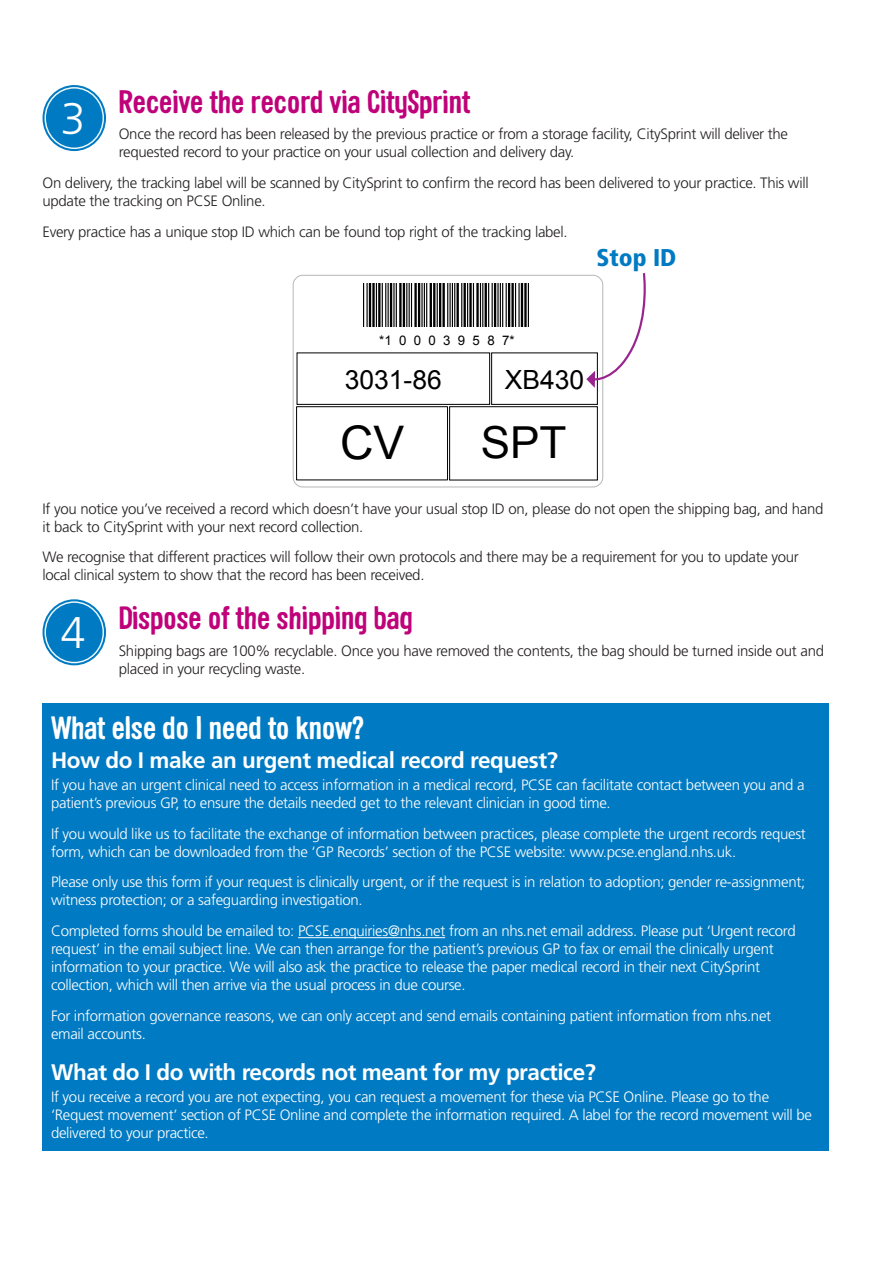
<style>
.page{position:relative;width:893px;height:1263px;background:#fff}
.page>*{position:absolute;margin:0;border:0;box-sizing:border-box;transform-origin:0 0}
.t1{font:46.35px "Arial";color:#000001}
.Number{font:300 44.25px "Frutiger LT";color:#fff}
.t2{font:44.1px "Arial";color:#000001}
.STEP-CONTENT{font:700 31.5px "Sini";letter-spacing:-.02em;color:#bf027a}
.Question{font:700 31.5px "Sini";letter-spacing:-.02em;color:#fff}
.t3{font:26.4px "Arial";color:#000001}
.t4{font:900 condensed 24.3px "Frutiger LT";color:#007ac2}
.question_2{font:700 22.5px "Frutiger LT";letter-spacing:-.02em;color:#fff}
.Body_copy{font:300 15px/18px "Frutiger LT";letter-spacing:-.02em;color:#fff}
.Body_copy-2{font:300 15px/18px "Frutiger LT";letter-spacing:-.02em;color:#231f20}
.t5{font:13.2px "Arial";color:#000001}
</style>
<div class="page">
<div style="left:43px;top:85px;width:63px;height:66px;background:#007ac2;border-radius:50%"></div>
<div style="left:45px;top:87px;width:59px;height:62px;border:1px solid #ebf7f9;border-radius:50%"></div>
<div style="left:43px;top:599px;width:63px;height:66px;background:#007ac2;border-radius:50%"></div>
<div style="left:45px;top:601px;width:59px;height:62px;border:1px solid #ebf7f9;border-radius:50%"></div>
<div style="left:43px;top:703px;width:786px;height:448px;background:#007ac2"></div>
<hr style="left:298px;top:937px;width:147px;height:1px;background:#fff">
<svg style="left:296px;top:406px;width:152px;height:75px"></svg>
<div style="left:299px;top:409px;width:147px;height:64px;background:#fff"></div>
<svg style="left:292px;top:273px;width:354px;height:115px"></svg>
<p class="STEP-CONTENT" style="left:118px;top:82px;width:354px">Receive the record via CitySprint</p>
<p class="Body_copy-2" style="left:119px;top:125px;width:671px">Once the record has been released by the previous practice or from a storage facility, CitySprint will deliver the requested record to your practice on your usual collection and delivery day.</p>
<p class="Body_copy-2" style="left:43px;top:174px;width:768px">On delivery, the tracking label will be scanned by CitySprint to confirm the record has been delivered to your practice. This will update the tracking on PCSE Online.</p>
<p class="Body_copy-2" style="left:43px;top:223px;width:527px">Every practice has a unique stop ID which can be found top right of the tracking label.</p>
<p class="Number" style="left:61px;top:93px;width:26px">3</p>
<p class="t4" style="left:596px;top:243px;width:81px">Stop ID</p>
<p class="t5" style="left:379px;top:332px;width:137px">*1 0 0 0 3 9 5 8 7*</p>
<p class="t3" style="left:345px;top:362px;width:99px">3031-86</p>
<p class="t3" style="left:505px;top:362px;width:81px">XB430</p>
<p class="t1" style="left:340px;top:412px;width:66px">CV</p>
<p class="t2" style="left:481px;top:414px;width:87px">SPT</p>
<p class="Body_copy-2" style="left:43px;top:500px;width:782px">If you notice you’ve received a record which doesn’t have your usual stop ID on, please do not open the shipping bag, and hand it back to CitySprint with your next record collection.</p>
<p class="Body_copy-2" style="left:43px;top:548px;width:758px">We recognise that different practices will follow their own protocols and there may be a requirement for you to update your local clinical system to show that the record has been received.</p>
<p class="Number" style="left:61px;top:607px;width:26px">4</p>
<p class="STEP-CONTENT" style="left:118px;top:598px;width:296px">Dispose of the shipping bag</p>
<p class="Body_copy-2" style="left:119px;top:642px;width:707px">Shipping bags are 100% recyclable. Once you have removed the contents, the bag should be turned inside out and placed in your recycling waste.</p>
<p class="Question" style="left:51px;top:708px;width:315px">What else do I need to know?</p>
<p class="question_2" style="left:51px;top:747px;width:508px">How do I make an urgent medical record request?</p>
<p class="Body_copy" style="left:51px;top:776px;width:755px">If you have an urgent clinical need to access information in a medical record, PCSE can facilitate contact between you and a patient’s previous GP, to ensure the details needed get to the relevant clinician in good time.</p>
<p class="Body_copy" style="left:51px;top:825px;width:756px">If you would like us to facilitate the exchange of information between practices, please complete the urgent records request form, which can be downloaded from the ‘GP Records’ section of the PCSE website: www.pcse.england.nhs.uk.</p>
<p class="Body_copy" style="left:51px;top:873px;width:756px">Please only use this form if your request is clinically urgent, or if the request is in relation to adoption; gender re-assignment; witness protection; or a safeguarding investigation.</p>
<p class="Body_copy" style="left:51px;top:922px;width:746px">Completed forms should be emailed to: PCSE.enquiries@nhs.net from an nhs.net email address. Please put ‘Urgent record request’ in the email subject line. We can then arrange for the patient’s previous GP to fax or email the clinically urgent information to your practice. We will also ask the practice to release the paper medical record in their next CitySprint collection, which will then arrive via the usual process in due course.</p>
<p class="Body_copy" style="left:51px;top:1007px;width:722px">For information governance reasons, we can only accept and send emails containing patient information from nhs.net email accounts.</p>
<p class="question_2" style="left:51px;top:1059px;width:547px">What do I do with records not meant for my practice?</p>
<p class="Body_copy" style="left:51px;top:1088px;width:762px">If you receive a record you are not expecting, you can request a movement for these via PCSE Online. Please go to the ‘Request movement’ section of PCSE Online and complete the information required. A label for the record movement will be delivered to your practice.</p>
</div>
